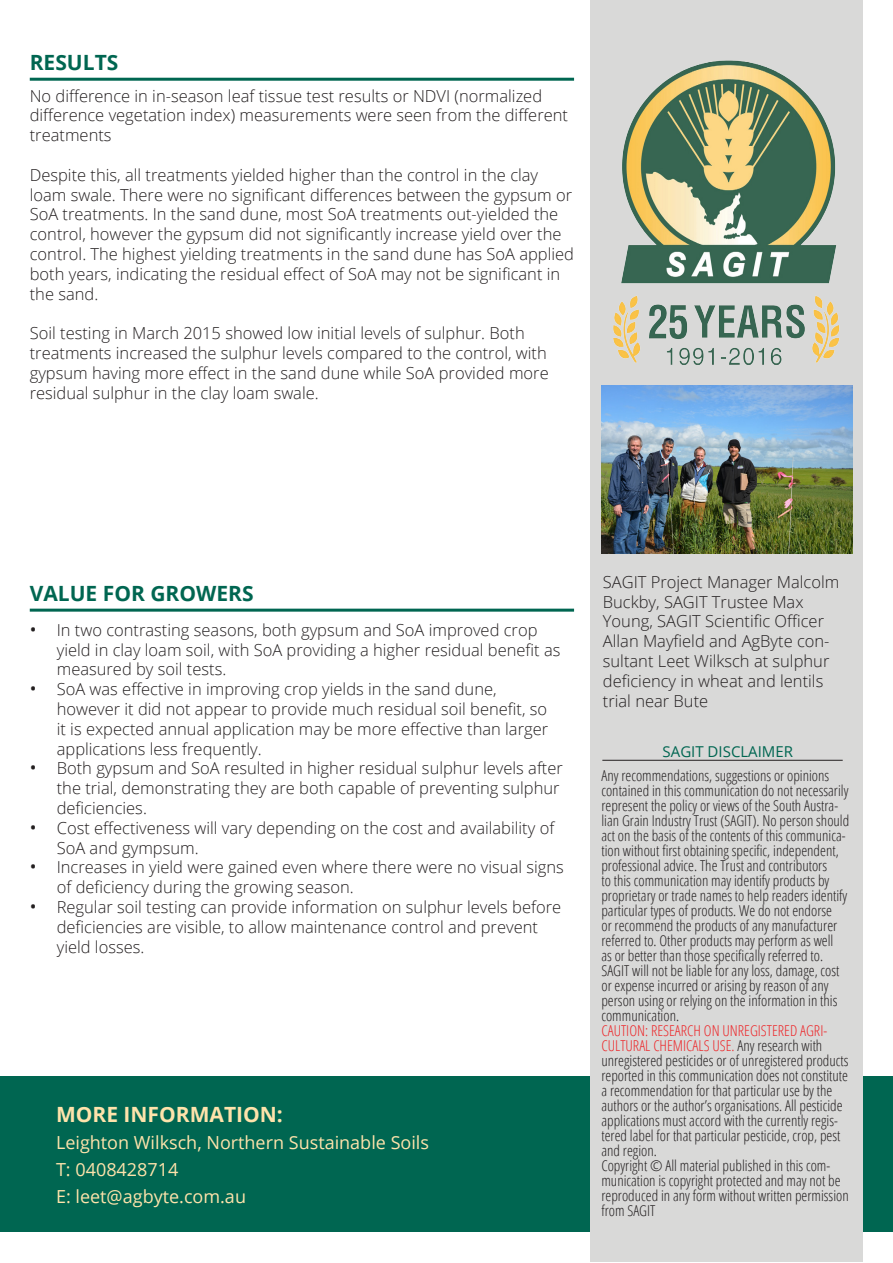
<style>
.page{position:relative;width:893px;height:1263px;background:#fff}
.page>*{position:absolute;margin:0;border:0;box-sizing:border-box;transform-origin:0 0}
.t1{font:700 21px "Open Sans";color:#006651}
.t2{font:700 21px "Open Sans";color:#fee3ab}
.t3{font:18px "Open Sans";color:#fee3ab}
.t4{font:300 16.5px/19.8px "Open Sans";color:#231f20}
.t5{font:300 condensed 15px/15px "Open Sans";color:#231f20}
.t6{font:15px "Open Sans";color:#006651}
.s1{font-weight:400;font-size:18px}
.s2{color:#ed2225}
</style>
<div class="page">
<div style="left:1px;top:1076px;width:892px;height:156px;background:#006651"></div>
<div style="left:590px;top:0;width:273px;height:1261px;background:#d9d9d8"></div>
<img style="left:613px;top:60px;width:226px;height:305px">
<hr style="left:602px;top:760px;width:241px;height:1px;background:#231f20">
<hr style="left:30px;top:78px;width:544px;height:3px;background:#006651">
<hr style="left:30px;top:609px;width:544px;height:3px;background:#006651">
<img style="left:601px;top:386px;width:251px;height:168px">
<p class="t1" style="left:30px;top:48px;width:90px">RESULTS</p>
<p class="t4" style="left:30px;top:85px;width:540px">No difference in in-season leaf tissue test results or NDVI (normalized difference vegetation index) measurements were seen from the different treatments</p>
<p class="t4" style="left:30px;top:165px;width:546px">Despite this, all treatments yielded higher than the control in the clay loam swale. There were no significant differences between the gypsum or SoA treatments. In the sand dune, most SoA treatments out-yielded the control, however the gypsum did not significantly increase yield over the control. The highest yielding treatments in the sand dune has SoA applied both years, indicating the residual effect of SoA may not be significant in the sand.</p>
<p class="t4" style="left:30px;top:323px;width:520px">Soil testing in March 2015 showed low initial levels of sulphur. Both treatments increased the sulphur levels compared to the control, with gypsum having more effect in the sand dune while SoA provided more residual sulphur in the clay loam swale.</p>
<p class="t1" style="left:30px;top:578px;width:225px">VALUE FOR GROWERS</p>
<p class="t4" style="left:57px;top:619px;width:505px;text-indent:-27px"><span class="s1">•</span> In two contrasting seasons, both gypsum and SoA improved crop yield in clay loam soil, with SoA providing a higher residual benefit as measured by soil tests.</p>
<p class="t4" style="left:57px;top:679px;width:493px;text-indent:-27px"><span class="s1">•</span> SoA was effective in improving crop yields in the sand dune, however it did not appear to provide much residual soil benefit, so it is expected annual application may be more effective than larger applications less frequently.</p>
<p class="t4" style="left:57px;top:758px;width:508px;text-indent:-27px"><span class="s1">•</span> Both gypsum and SoA resulted in higher residual sulphur levels after the trial, demonstrating they are both capable of preventing sulphur deficiencies.</p>
<p class="t4" style="left:57px;top:817px;width:499px;text-indent:-27px"><span class="s1">•</span> Cost effectiveness will vary depending on the cost and availability of<br>SoA and gympsum.</p>
<p class="t4" style="left:57px;top:857px;width:509px;text-indent:-27px"><span class="s1">•</span> Increases in yield were gained even where there were no visual signs of deficiency during the growing season.</p>
<p class="t4" style="left:57px;top:897px;width:506px;text-indent:-27px"><span class="s1">•</span> Regular soil testing can provide information on sulphur levels before deficiencies are visible, to allow maintenance control and prevent yield losses.</p>
<p class="t2" style="left:56px;top:1099px;width:228px">MORE INFORMATION:</p>
<p class="t3" style="left:56px;top:1130px;width:375px">Leighton Wilksch, Northern Sustainable Soils</p>
<p class="t3" style="left:56px;top:1157px;width:124px">T: 0408428714</p>
<p class="t3" style="left:56px;top:1184px;width:192px">E: leet@agbyte.com.au</p>
<p class="t4" style="left:603px;top:571px;width:238px">SAGIT Project Manager Malcolm<br>Buckby, SAGIT Trustee Max<br>Young, SAGIT Scientific Officer<br>Allan Mayfield and AgByte con&shy;sultant Leet Wilksch at sulphur deficiency in wheat and lentils trial near Bute</p>
<p class="t6" style="left:663px;top:741px;width:132px">SAGIT DISCLAIMER</p>
<p class="t5" style="left:601px;top:768px;width:249px">Any recommendations, suggestions or opinions contained in this communication do not necessarily represent the policy or views of the South Austra&shy;lian Grain Industry Trust (SAGIT). No person should act on the basis of the contents of this communica&shy;tion without first obtaining specific, independent, professional advice. The Trust and contributors<br>to this communication may identify products by proprietary or trade names to help readers identify particular types of products. We do not endorse<br>or recommend the products of any manufacturer referred to. Other products may perform as well<br>as or better than those specifically referred to.<br>SAGIT will not be liable for any loss, damage, cost or expense incurred or arising by reason of any person using or relying on the information in this communication.</p>
<p class="t5" style="left:601px;top:1023px;width:249px"><span class="s2">CAUTION: RESEARCH ON UNREGISTERED AGRI-CULTURAL CHEMICALS USE.</span> Any research with unregistered pesticides or of unregistered products reported in this communication does not constitute a recommendation for that particular use by the authors or the author’s organisations. All pesticide applications must accord with the currently regis&shy;tered label for that particular pesticide, crop, pest and region.</p>
<p class="t5" style="left:601px;top:1158px;width:249px">Copyright © All material published in this com&shy;munication is copyright protected and may not be reproduced in any form without written permission from SAGIT</p>
</div>
